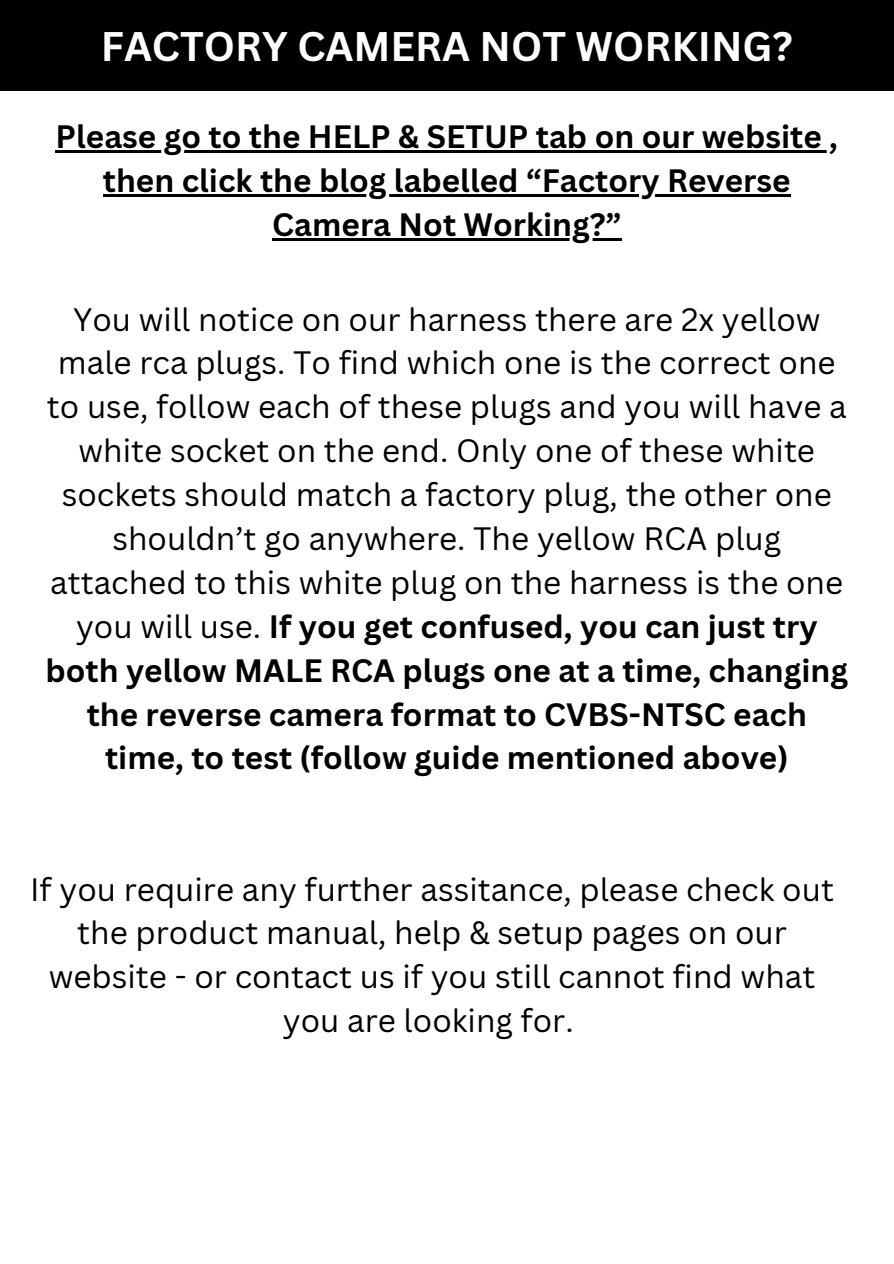
<style>
.page{position:relative;width:894px;height:1264px;background:#fff}
.page>*{position:absolute;margin:0;border:0;box-sizing:border-box;transform-origin:0 0}
.t1{font:700 40.2px "Canva Sans";color:#fff}
.t2{font:31.5px/44px "Canva Sans";color:#000;text-align:center}
.t3{font:700 31.5px "Canva Sans";color:#000}
.s1{font-weight:700}
</style>
<div class="page">
<div style="left:0;top:0;width:893px;height:91px;background:#000"></div>
<hr style="left:56px;top:150px;width:781px;height:2px;background:#000">
<hr style="left:103px;top:194px;width:687px;height:2px;background:#000">
<hr style="left:272px;top:238px;width:349px;height:2px;background:#000">
<h1 class="t1" style="left:101px;top:18px;width:693px">FACTORY CAMERA NOT WORKING?</h1>
<h2 class="t3" style="left:56px;top:114px;width:783px">Please go to the HELP &amp; SETUP tab on our website ,</h2>
<p class="t3" style="left:103px;top:158px;width:689px">then click the blog labelled “Factory Reverse</p>
<p class="t3" style="left:272px;top:202px;width:350px">Camera Not Working?”</p>
<p class="t2" style="left:45px;top:296px;width:803px">You will notice on our harness there are 2x yellow male rca plugs. To find which one is the correct one to use, follow each of these plugs and you will have a white socket on the end. Only one of these white sockets should match a factory plug, the other one shouldn’t go anywhere. The yellow RCA plug attached to this white plug on the harness is the one you will use. <span class="s1">If you get confused, you can just try both yellow MALE RCA plugs one at a time, changing the reverse camera format to CVBS-NTSC each time, to test (follow guide mentioned above)</span></p>
<p class="t2" style="left:30px;top:866px;width:805px">If you require any further assitance, please check out the product manual, help &amp; setup pages on our website - or contact us if you still cannot find what you are looking for.</p>
</div>
